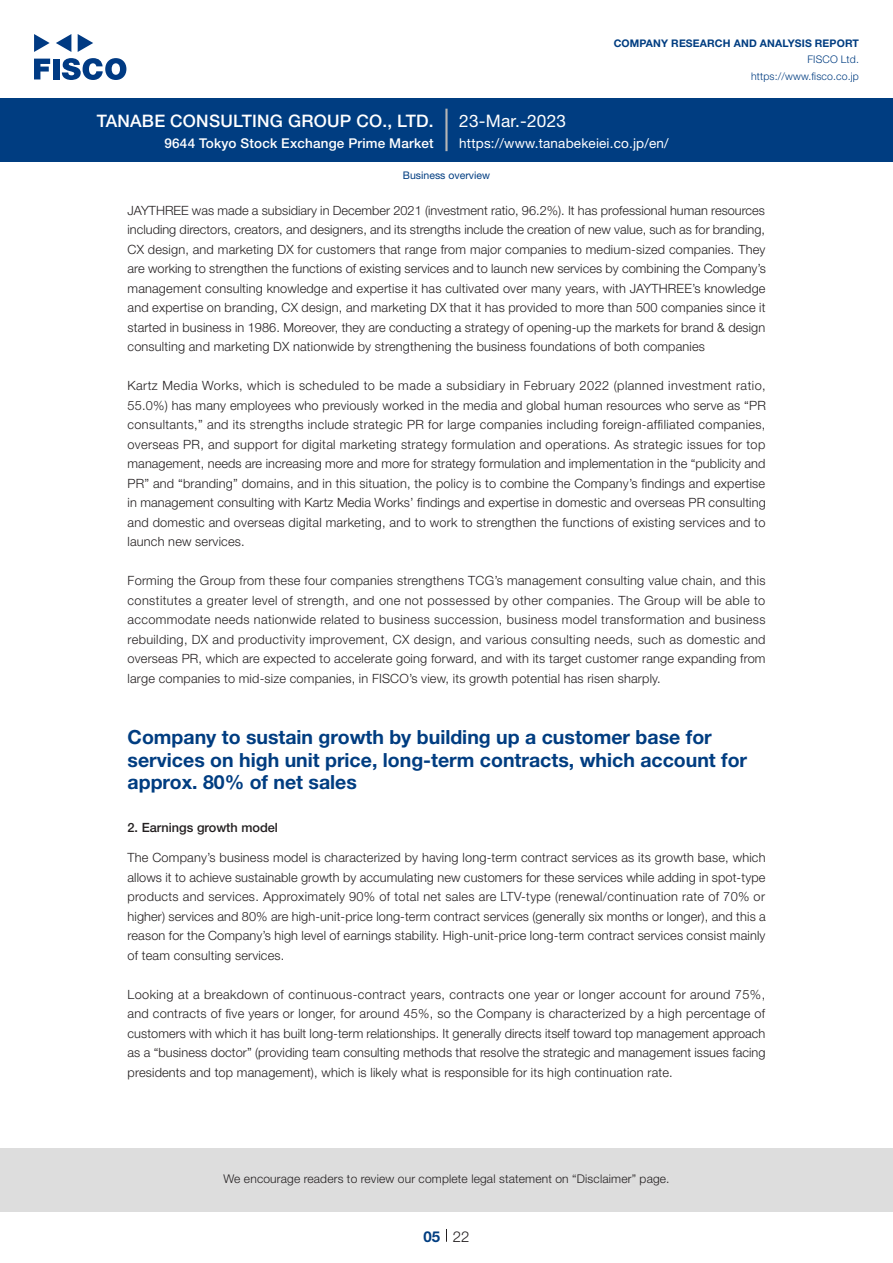
<style>
.page{position:relative;width:893px;height:1263px;background:#fff}
.page>*{position:absolute;margin:0;border:0;box-sizing:border-box;transform-origin:0 0}
.t1{font:700 19.5px/22.5px "Helvetica Neue LT Std";color:#003d81}
.t2{font:500 17.25px "Helvetica Neue LT Std";letter-spacing:.015em;color:#fff}
.t3{font:17.25px "Helvetica Neue LT Std";letter-spacing:.015em;color:#fff}
.t4{font:300 15px "Helvetica Neue LT Std";color:#231f20}
.t5{font:700 15px "Helvetica Neue LT Std";color:#003d81}
.t6{font:13.5px "Helvetica Neue LT Std";letter-spacing:.015em;color:#fff}
.t7{font:500 13.5px "Helvetica Neue LT Std";letter-spacing:.015em;color:#fff}
.t8{font:300 12.75px/19.5px "Helvetica Neue LT Std";letter-spacing:.015em;color:#231f20;text-align:justify}
.t9{font:500 12.75px "Helvetica Neue LT Std";color:#231f20}
.t10{font:300 12px "Helvetica Neue LT Std";letter-spacing:.015em;color:#231f20}
.t11{font:700 10.5px "Helvetica Neue LT Std";letter-spacing:.015em;color:#003d81}
.t12{font:300 10.5px/16.5px "Helvetica Neue LT Std";letter-spacing:.015em;color:#003d81;text-align:right}
.t13{font:10.5px "Helvetica Neue LT Std";color:#003d81}
</style>
<div class="page">
<div style="left:0;top:1148px;width:893px;height:64px;background:#ddd"></div>
<svg style="left:34px;top:59px;width:16px;height:20px"></svg>
<div style="left:53px;top:59px;width:6px;height:20px;background:#003a83"></div>
<svg style="left:62px;top:58px;width:64px;height:22px"></svg>
<svg style="left:34px;top:34px;width:16px;height:18px"></svg>
<svg style="left:78px;top:34px;width:15px;height:18px"></svg>
<svg style="left:56px;top:34px;width:15px;height:18px"></svg>
<div style="left:0;top:98px;width:893px;height:64px;background:#003d81"></div>
<hr style="left:445px;top:109px;width:3px;height:42px;background:#b5b5b6">
<svg style="left:446px;top:1229px;width:1px;height:13px"></svg>
<h2 class="t2" style="left:97px;top:110px;width:338px">TANABE CONSULTING GROUP CO., LTD.</h2>
<p class="t7" style="left:165px;top:135px;width:271px">9644 Tokyo Stock Exchange Prime Market</p>
<h2 class="t3" style="left:459px;top:110px;width:108px">23-Mar.-2023</h2>
<p class="t11" style="left:614px;top:37px;width:247px">COMPANY RESEARCH AND ANALYSIS REPORT</p>
<p class="t12" style="left:751px;top:51px;width:109px">FISCO Ltd. https://www.fisco.co j p.</p>
<p class="t6" style="left:459px;top:135px;width:211px">https://www.tanabekeiei.co j p. /en/</p>
<p class="t13" style="left:403px;top:169px;width:89px">Business overview</p>
<p class="t8" style="left:128px;top:200px;width:640px">JAYTHREE was made a subsidiary in December 2021 (investment ratio, 96.2% I t.) has professional human resources including directors, creators, and designers, and its strengths include the creation of new value, such as for branding, CX design, and marketing DX for customers that range from major companies to medium-sized companies. They are working to strengthen the functions of existing services and to launch new services by combining the Company s’ management consulting knowledge and expertise it has cultivated over many years, with JAYTHREE s’ knowledge and expertise on branding, CX design, and marketing DX that it has provided to more than 500 companies since it started in business in 1986. Moreover, they are conducting a strategy of opening-up the markets for brand &amp; design consulting and marketing DX nationwide by strengthening the business foundations of both companies</p>
<p class="t8" style="left:128px;top:376px;width:640px">Kartz Media Works, which is scheduled to be made a subsidiary in February 2022 (planned investment ratio, 55.0%) has many employees who previously worked in the media and global human resources who serve as “PR consultants,” and its strengths include strategic PR for large companies including foreign-affiliated companies, overseas PR, and support for digital marketing strategy formulation and operations. As strategic issues for top management, needs are increasing more and more for strategy formulation and implementation in the “publicity and PR” and “branding” domains, and in this situation, the policy is to combine the Company s’ findings and expertise in management consulting with Kartz Media Works’ findings and expertise in domestic and overseas PR consulting and domestic and overseas digital marketing, and to work to strengthen the functions of existing services and to launch new services.</p>
<p class="t8" style="left:128px;top:571px;width:640px">Forming the Group from these four companies strengthens TCG s’ management consulting value chain, and this constitutes a greater level of strength, and one not possessed by other companies. The Group will be able to accommodate needs nationwide related to business succession, business model transformation and business rebuilding, DX and productivity improvement, CX design, and various consulting needs, such as domestic and overseas PR, which are expected to accelerate going forward, and with its target customer range expanding from large companies to mid-size companies in, FISCO s’ view, its growth potential has risen sharply.</p>
<h1 class="t1" style="left:128px;top:726px;width:621px">Company to sustain growth by building up a customer base for services on high unit price, long-term contracts, which account for approx. 80% of net sales</h1>
<p class="t9" style="left:128px;top:820px;width:152px">2. Earnings growth model</p>
<p class="t8" style="left:128px;top:848px;width:640px">The Company s’ business model is characterized by having long-term contract services as its growth base, which allows toit achieve sustainable growth by accumulating new customers for these services while adding in spot-type products and services. Approximately 90% of total net sales are LTV-type (renewal/continuation rate of 70% or higher) services and 80% are high-unit-price long-term contract services (generally six months or longer ,) and this a reason for the Company s’ high level of earnings stability. High-unit-price long-term contract services consist mainly of team consulting services.</p>
<p class="t8" style="left:128px;top:984px;width:639px">Looking at a breakdown of continuous-contract years, contracts one year or longer account for around 75%, and contracts of five years or longer, for around 45%, so the Company is characterized by a high percentage of customers with which it has built long-term relationships It. generally directs itself toward top management approach as a “business doctor” (providing team consulting methods that resolve the strategic and management issues facing presidents and top management ,) which is likely what is responsible for its high continuation rate.</p>
<p class="t10" style="left:223px;top:1171px;width:448px">We encourage readers to review our complete legal statement on “Disclaimer” page.</p>
<p class="t5" style="left:423px;top:1227px;width:18px">05</p>
<p class="t4" style="left:453px;top:1227px;width:18px">22</p>
</div>
